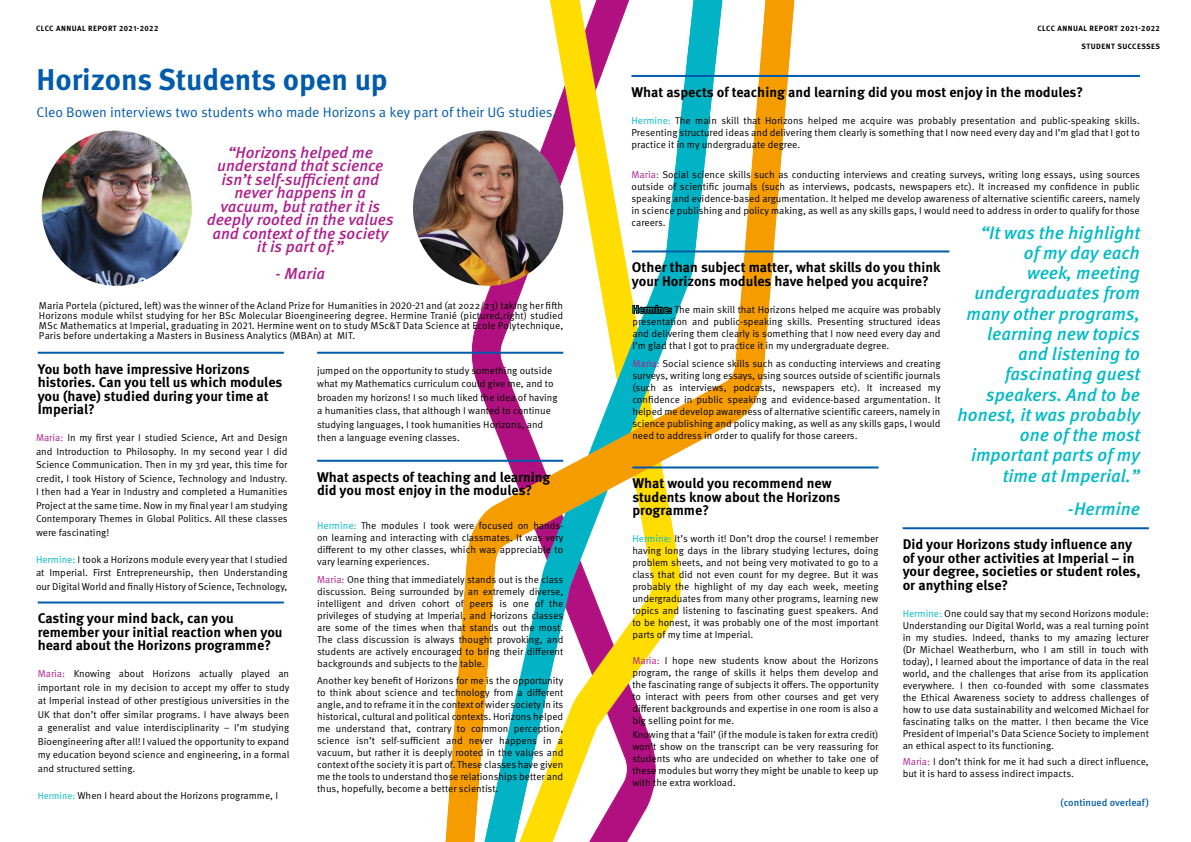
<style>
.page{position:relative;width:1191px;height:842px;background:#fff}
.page>*{position:absolute;margin:0;border:0;box-sizing:border-box;transform-origin:0 0}
.t1{font:700 30px "Meta OT";color:#005baa}
.t2{font:italic 500 18px/20.2px "Meta OT";color:#00bac6;text-align:right}
.t3{font:italic 500 16px/13.5px "Meta OT";color:#ad208e;text-align:center}
.t4{font:700 14px/13.5px "Meta OT";color:#000}
.t5{font:14px "Meta OT Norm";letter-spacing:-.005em;color:#005baa}
.t6{font:10px/12px "Meta OT Norm";color:#000;text-align:justify}
.t7{font:500 10px "Meta OT";color:#005baa}
.t8{font:700 7.6px "Meta OT";letter-spacing:.05em;color:#000}
.s1{color:#ad208e}
.s2{color:#00bac6}
.s3{font-size:9.5px;color:#00bac6}
</style>
<div class="page">
<img style="left:435px;top:0;width:365px;height:842px">
<hr style="left:38px;top:352px;width:246px;height:2px;background:#005baa">
<hr style="left:38px;top:601px;width:246px;height:2px;background:#005baa">
<hr style="left:317px;top:460px;width:246px;height:2px;background:#005baa">
<hr style="left:317px;top:352px;width:246px;height:2px;background:#005baa">
<svg style="left:631px;top:304px;width:41px;height:11px"></svg>
<hr style="left:631px;top:75px;width:509px;height:2px;background:#005baa">
<hr style="left:632px;top:250px;width:317px;height:2px;background:#005baa">
<img style="left:413px;top:131px;width:150px;height:155px">
<img style="left:42px;top:131px;width:150px;height:155px">
<hr style="left:632px;top:466px;width:246px;height:2px;background:#005baa">
<hr style="left:902px;top:527px;width:246px;height:2px;background:#005baa">
<p class="t8" style="left:36px;top:24px;width:124px">CLCC ANNUAL REPORT 2021-2022</p>
<p class="t8" style="left:1037px;top:24px;width:124px">CLCC ANNUAL REPORT 2021-2022</p>
<h1 class="t1" style="left:36px;top:61px;width:353px">Horizons Students open up</h1>
<h3 class="t5" style="left:36px;top:103px;width:522px">Cleo Bowen interviews two students who made Horizons a key part of their UG studies.</h3>
<h3 class="t3" style="left:207px;top:146px;width:188px">“Horizons helped me understand that science isn’t self-sufficient and never happens in a vacuum, but rather it is deeply rooted in the values and context of the society it is part of.”</h3>
<h3 class="t3" style="left:275px;top:267px;width:51px">- Maria</h3>
<p class="t6" style="left:39px;top:300px;width:526px;line-height:10px">Maria Portela (pictured, left) was the winner of the Acland Prize for Humanities in 2020-21 and (at 2022/23) taking her fifth Horizons module whilst studying for her BSc Molecular Bioengineering degree. Hermine Tranié (pictured,right) studied MSc Mathematics at Imperial, graduating in 2021. Hermine went on to study MSc&amp;T Data Science at Ecole Polytechnique, Paris before undertaking a Masters in Business Analytics (MBAn) at MIT.</p>
<h3 class="t4" style="left:38px;top:362px;width:246px">You both have impressive Horizons histories. Can you tell us which modules you (have) studied during your time at<br>Imperial?</h3>
<p class="t6" style="left:36px;top:431px;width:253px;line-height:13.5px"><span class="s1">Maria:</span> In my first year I studied Science, Art and Design and Introduction to Philosophy. In my second year I did Science Communication. Then in my 3rd year, this time for credit, I took History of Science, Technology and Industry.<br>I then had a Year in Industry and completed a Humanities Project at the same time. Now in my final year I am studying Contemporary Themes in Global Politics. All these classes were fascinating!</p>
<p class="t6" style="left:36px;top:552px;width:253px;line-height:13.5px"><span class="s2">Hermine:</span> I took a Horizons module every year that I studied at Imperial. First Entrepreneurship, then Understanding our Digital World and finally History of Science, Technology,</p>
<h3 class="t4" style="left:38px;top:612px;width:246px">Casting your mind back, can you remember your initial reaction when you heard about the Horizons programme?</h3>
<p class="t6" style="left:38px;top:667px;width:253px;line-height:13.5px"><span class="s1">Maria:</span> Knowing about Horizons actually played an important role in my decision to accept my offer to study at Imperial instead of other prestigious universities in the UK that don’t offer similar programs. I have always been a generalist and value interdisciplinarity – I’m studying Bioengineering after all! I valued the opportunity to expand my education beyond science and engineering, in a formal and structured setting.</p>
<p class="t6" style="left:38px;top:789px;width:242px"><span class="s3">Hermine:</span> When I heard about the Horizons programme, I</p>
<p class="t6" style="left:317px;top:363px;width:242px;line-height:13.5px;text-align:left">jumped on the opportunity to study something outside what my Mathematics curriculum could give me, and to broaden my horizons! I so much liked the idea of having a humanities class, that although I wanted to continue studying languages, I took humanities Horizons, and then a language evening classes.</p>
<h3 class="t4" style="left:317px;top:470px;width:235px">What aspects of teaching and learning did you most enjoy in the modules?</h3>
<p class="t6" style="left:317px;top:519px;width:248px"><span class="s2">Hermine:</span> The modules I took were focused on hands&shy;on learning and interacting with classmates. It was very different to my other classes, which was appreciable to vary learning experiences.</p>
<p class="t6" style="left:317px;top:573px;width:248px"><span class="s1">Maria:</span> One thing that immediately stands out is the class discussion. Being surrounded by an extremely diverse, intelligent and driven cohort of peers is one of the privileges of studying at Imperial, and Horizons classes are some of the times when that stands out the most.<br>The class discussion is always thought provoking, and students are actively encouraged to bring their different backgrounds and subjects to the table.</p>
<p class="t6" style="left:317px;top:675px;width:248px">Another key benefit of Horizons for me is the opportunity to think about science and technology from a different angle, and to reframe it in the context of wider society in its historical, cultural and political contexts. Horizons helped me understand that, contrary to common perception, science isn’t self-sufficient and never happens in a vacuum, but rather it is deeply rooted in the values and context of the society it is part of. These classes have given me the tools to understand those relationships better and thus, hopefully, become a better scientist.</p>
<p class="t8" style="left:1081px;top:42px;width:80px">stuDEnt successes</p>
<h3 class="t4" style="left:631px;top:85px;width:453px">What aspects of teaching and learning did you most enjoy in the modules?</h3>
<p class="t6" style="left:631px;top:114px;width:510px"><span class="s2">Hermine:</span> The main skill that Horizons helped me acquire was probably presentation and public-speaking skills.<br>Presenting structured ideas and delivering them clearly is something that I now need every day and I’m glad that I got to practice it in my undergraduate degree.</p>
<p class="t6" style="left:631px;top:168px;width:510px"><span class="s1">Maria:</span> Social science skills such as conducting interviews and creating surveys, writing long essays, using sources outside of scientific journals (such as interviews, podcasts, newspapers etc). It increased my confidence in public speaking and evidence-based argumentation. It helped me develop awareness of alternative scientific careers, namely in science publishing and policy making, as well as any skills gaps, I would need to address in order to qualify for those careers.</p>
<p class="t2" style="left:957px;top:223px;width:184px">“It was the highlight<br>of my day each<br>week, meeting undergraduates from many other programs, learning new topics and listening to fascinating guest speakers. And to be honest, it was probably one of the most important parts of my time at Imperial.”</p>
<h2 class="t2" style="left:1067px;top:499px;width:74px">-Hermine</h2>
<h3 class="t4" style="left:632px;top:261px;width:310px">Other than subject matter, what skills do you think your Horizons modules have helped you acquire?</h3>
<p class="t6" style="left:632px;top:303px;width:310px"><span class="s2">Hermine:</span> The main skill that Horizons helped me acquire was probably presentation and public-speaking skills. Presenting structured ideas and delivering them clearly is something that I now need every day and I’m glad that I got to practice it in my undergraduate degree.</p>
<p class="t6" style="left:632px;top:357px;width:310px"><span class="s1">Maria:</span> Social science skills such as conducting interviews and creating surveys, writing long essays, using sources outside of scientific journals (such as interviews, podcasts, newspapers etc). It increased my confidence in public speaking and evidence-based argumentation. It helped me develop awareness of alternative scientific careers, namely in science publishing and policy making, as well as any skills gaps, I would need to address in order to qualify for those careers.</p>
<h3 class="t4" style="left:632px;top:477px;width:210px">What would you recommend new students know about the Horizons programme?</h3>
<p class="t6" style="left:632px;top:533px;width:248px"><span class="s2">Hermine:</span> It’s worth it! Don’t drop the course! I remember having long days in the library studying lectures, doing problem sheets, and not being very motivated to go to a class that did not even count for my degree. But it was probably the highlight of my day each week, meeting undergraduates from many other programs, learning new topics and listening to fascinating guest speakers. And to be honest, it was probably one of the most important parts of my time at Imperial.</p>
<p class="t6" style="left:632px;top:654px;width:248px"><span class="s1">Maria:</span> I hope new students know about the Horizons program, the range of skills it helps them develop and the fascinating range of subjects it offers. The opportunity to interact with peers from other courses and get very different backgrounds and expertise in one room is also a big selling point for me.</p>
<p class="t6" style="left:632px;top:729px;width:248px">Knowing that a ‘fail’ (if the module is taken for extra credit) won’t show on the transcript can be very reassuring for students who are undecided on whether to take one of these modules but worry they might be unable to keep up with the extra workload.</p>
<h3 class="t4" style="left:902px;top:538px;width:239px">Did your Horizons study influence any of your other activities at Imperial – in your degree, societies or student roles, or anything else?</h3>
<p class="t6" style="left:902px;top:607px;width:248px"><span class="s2">Hermine:</span> One could say that my second Horizons module:<br>Understanding our Digital World, was a real turning point in my studies. Indeed, thanks to my amazing lecturer (Dr Michael Weatherburn, who I am still in touch with today), I learned about the importance of data in the real world, and the challenges that arise from its application everywhere. I then co-founded with some classmates the Ethical Awareness society to address challenges of how to use data sustainability and welcomed Michael for fascinating talks on the matter. I then became the Vice President of Imperial’s Data Science Society to implement an ethical aspect to its functioning.</p>
<p class="t6" style="left:902px;top:756px;width:248px"><span class="s1">Maria:</span> I don’t think for me it had such a direct influence, but it is hard to assess indirect impacts.</p>
<p class="t7" style="left:1060px;top:796px;width:90px">(continued overleaf)</p>
</div>
